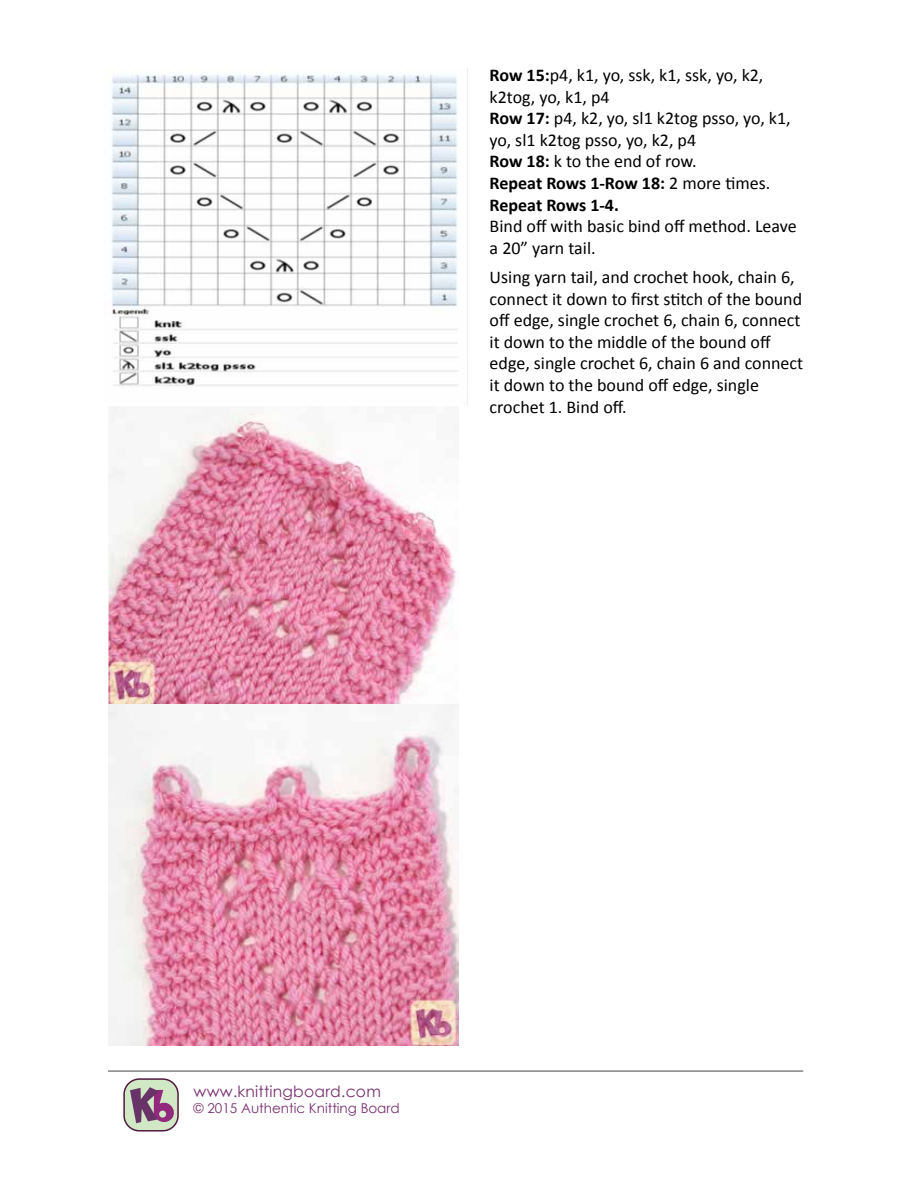
<style>
.page{position:relative;width:918px;height:1188px;background:#fff}
.page>*{position:absolute;margin:0;border:0;box-sizing:border-box;transform-origin:0 0}
.t1{font:18px/21.6px "Calibri";color:#000}
.t2{font:15.6px "Century Gothic";letter-spacing:.015em;color:#77306e}
.t3{font:13.5px "Century Gothic";color:#77306e}
.s1{font-weight:700}
</style>
<div class="page">
<div style="left:124px;top:1079px;width:54px;height:52px;background:#d1e8c5;border-radius:15px"></div>
<div style="left:123px;top:1078px;width:56px;height:54px;border:2px solid #521a43;border-radius:15px"></div>
<svg style="left:130px;top:1087px;width:47px;height:39px"></svg>
<hr style="left:108px;top:1070px;width:695px;height:2px;background:#808285">
<img style="left:108px;top:406px;width:351px;height:299px">
<img style="left:108px;top:705px;width:351px;height:340px">
<img style="left:111px;top:68px;width:357px;height:337px">
<p class="t1" style="left:490px;top:64px;width:303px"><span class="s1">Row 15:</span>p4, k1, yo, ssk, k1, ssk, yo, k2, k2tog, yo, k1, p4<br><span class="s1">Row 17:</span> p4, k2, yo, sl1 k2tog psso, yo, k1, yo, sl1 k2tog psso, yo, k2, p4<br><span class="s1">Row 18:</span> k to the end of row.<br><span class="s1">Repeat Rows 1-Row 18:</span> 2 more times.<br><span class="s1">Repeat Rows 1-4.</span></p>
<p class="t1" style="left:490px;top:215px;width:309px">Bind off with basic bind off method. Leave a 20” yarn tail.</p>
<p class="t1" style="left:490px;top:266px;width:315px">Using yarn tail, and crochet hook, chain 6, connect it down to first stitch of the bound off edge, single crochet 6, chain 6, connect it down to the middle of the bound off edge, single crochet 6, chain 6 and connect it down to the bound off edge, single crochet 1. Bind off.</p>
<p class="t2" style="left:194px;top:1080px;width:189px">www.knittingboard.com</p>
<p class="t3" style="left:194px;top:1099px;width:208px">© 2015 Authentic Knitting Board</p>
</div>
